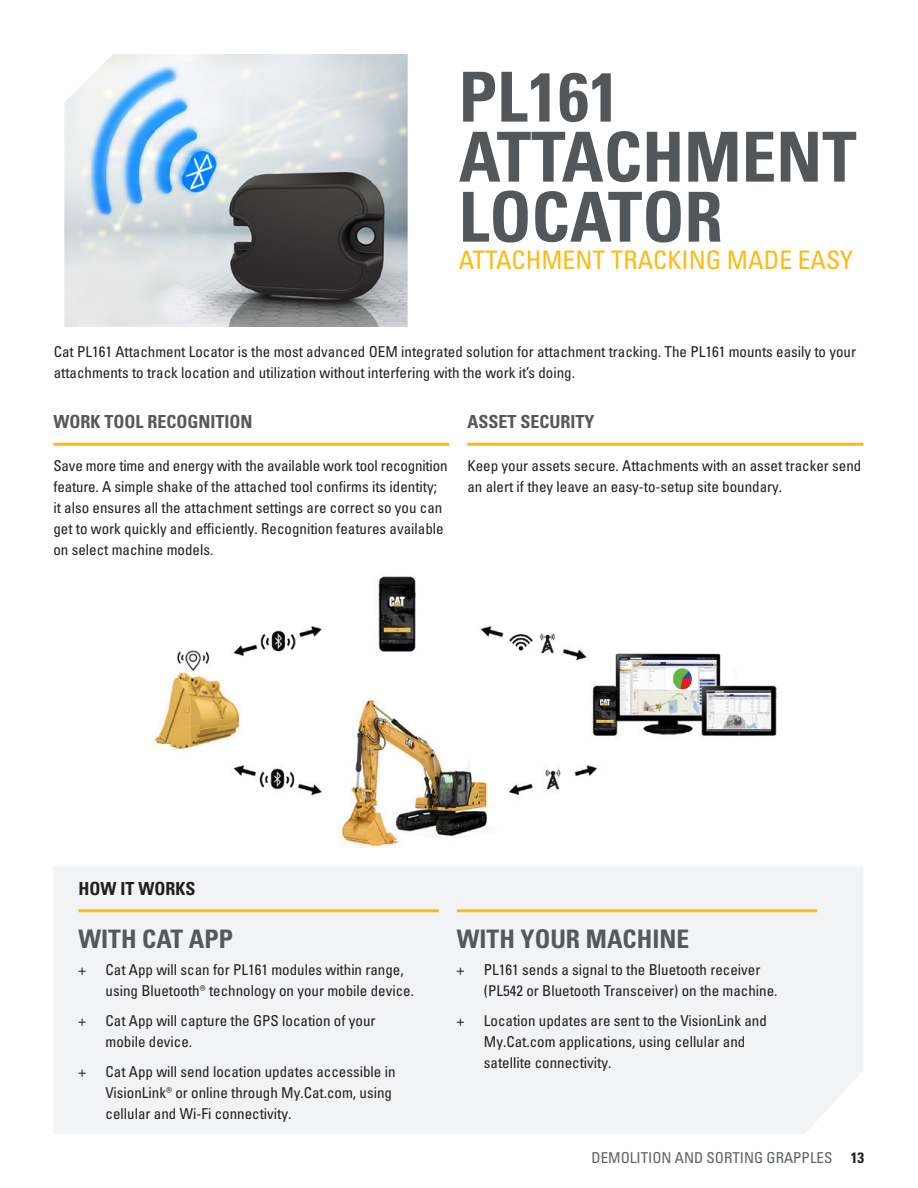
<style>
.page{position:relative;width:918px;height:1188px;background:#fff}
.page>*{position:absolute;margin:0;border:0;box-sizing:border-box;transform-origin:0 0}
.t1{font:69px/60px "Univers LTCYR 67 Bold Cond";color:#535759}
.t2{font:condensed 25.5px "Univers LTCYR 57";color:#fcba13}
.t3{font:25.5px "Univers LTCYR 67 Bold Cond";color:#57585a}
.t4{font:18px "Univers LTCYR 67 Bold Cond";color:#57585a}
.t5{font:18px "Univers LTCYR 67 Bold Cond";color:#231f20}
.t6{font:condensed 15px/21px "Univers LTCYR 57";color:#231f20}
.t7{font:condensed 15px "Univers LTCYR 57";color:#5d6163}
.s1{font-family:"Univers LTCYR 67 Bold Cond";font-stretch:normal;color:#231f20}
</style>
<div class="page">
<div style="left:54px;top:866px;width:809px;height:268px;background:#f2f3f4"></div>
<hr style="left:79px;top:909px;width:360px;height:3px;background:#fcba13">
<hr style="left:457px;top:909px;width:360px;height:3px;background:#fcba13">
<img style="left:64px;top:54px;width:344px;height:273px">
<img style="left:152px;top:576px;width:626px;height:272px">
<hr style="left:53px;top:443px;width:396px;height:3px;background:#fcba13">
<hr style="left:467px;top:443px;width:396px;height:3px;background:#fcba13">
<h1 class="t1" style="left:459px;top:66px;width:400px">PL161<br>ATTACHMENT<br>LOCATOR</h1>
<h2 class="t2" style="left:459px;top:243px;width:396px">ATTACHMENT TRACKING MADE EASY</h2>
<p class="t6" style="left:54px;top:340px;width:804px">Cat PL161 Attachment Locator is the most advanced OEM integrated solution for attachment tracking. The PL161 mounts easily to your attachments to track location and utilization without interfering with the work it’s doing.</p>
<p class="t4" style="left:53px;top:410px;width:201px">WORK TOOL RECOGNITION</p>
<p class="t6" style="left:53px;top:455px;width:396px">Save more time and energy with the available work tool recognition feature. A simple shake of the attached tool confirms its identity; it also ensures all the attachment settings are correct so you can get to work quickly and efficiently. Recognition features available on select machine models.</p>
<p class="t4" style="left:467px;top:410px;width:129px">ASSET SECURITY</p>
<p class="t6" style="left:467px;top:455px;width:396px">Keep your assets secure. Attachments with an asset tracker send an alert if they leave an easy-to-setup site boundary.</p>
<p class="t5" style="left:79px;top:878px;width:119px">HOW IT WORKS</p>
<h2 class="t3" style="left:79px;top:924px;width:156px">WITH CAT APP</h2>
<p class="t6" style="left:79px;top:959px;width:9px">+</p>
<p class="t6" style="left:106px;top:959px;width:310px">Cat App will scan for PL161 modules within range, using Bluetooth® technology on your mobile device.</p>
<p class="t6" style="left:79px;top:1010px;width:9px">+</p>
<p class="t6" style="left:106px;top:1010px;width:271px">Cat App will capture the GPS location of your mobile device.</p>
<p class="t6" style="left:79px;top:1061px;width:9px">+</p>
<p class="t6" style="left:106px;top:1061px;width:291px">Cat App will send location updates accessible in<br>VisionLink® or online through My.Cat.com, using cellular and Wi-Fi connectivity.</p>
<h2 class="t3" style="left:457px;top:924px;width:234px">WITH YOUR MACHINE</h2>
<p class="t6" style="left:457px;top:959px;width:9px">+</p>
<p class="t6" style="left:484px;top:959px;width:295px">PL161 sends a signal to the Bluetooth receiver (PL542 or Bluetooth Transceiver) on the machine.</p>
<p class="t6" style="left:457px;top:1010px;width:9px">+</p>
<p class="t6" style="left:484px;top:1010px;width:285px">Location updates are sent to the VisionLink and<br>My.Cat.com applications, using cellular and satellite connectivity.</p>
<p class="t7" style="left:592px;top:1148px;width:274px">DEMOLITION AND SORTING GRAPPLES <span class="s1">13</span></p>
</div>
